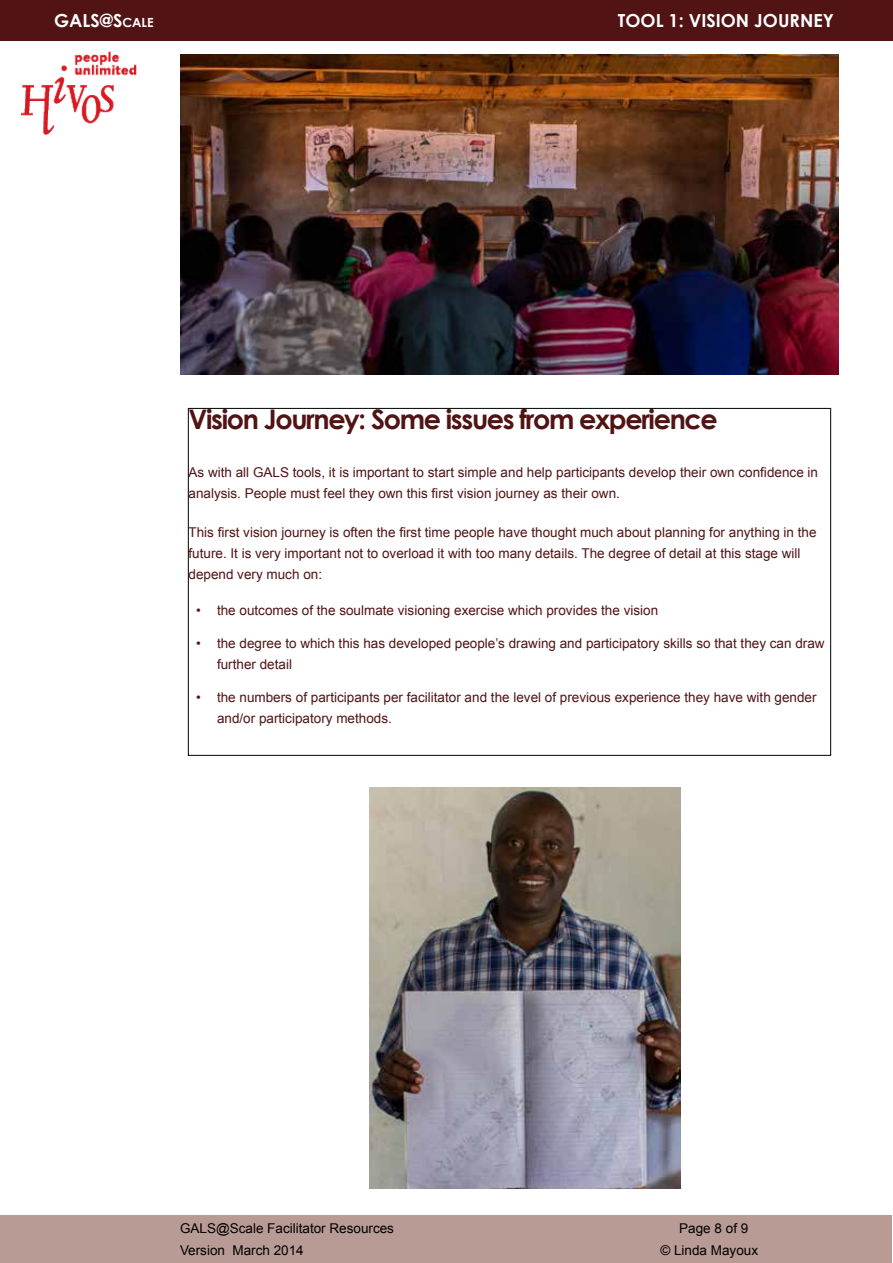
<style>
.page{position:relative;width:893px;height:1263px;background:#fff}
.page>*{position:absolute;margin:0;border:0;box-sizing:border-box;transform-origin:0 0}
.t1{font:700 27px "Century Gothic";letter-spacing:-.05em;color:#511314}
.t2{font:700 18px "Century Gothic";color:#fff}
.t3{font:13.5px/21px "Arial";color:#511314}
.t4{font:13.5px "Arial";color:#000}
.s1{font-size:12.6px}
</style>
<div class="page">
<img style="left:22px;top:52px;width:115px;height:82px">
<div style="left:0;top:1215px;width:891px;height:48px;background:#b99b95"></div>
<div style="left:0;top:0;width:893px;height:40px;background:#511314"></div>
<img style="left:180px;top:54px;width:659px;height:320px">
<img style="left:369px;top:787px;width:311px;height:401px">
<h2 class="t2" style="left:54px;top:7px;width:101px">GALS@S<span class="s1">CAL E</span></h2>
<h2 class="t2" style="left:618px;top:7px;width:217px">TOOL 1: VISION JOURNEY</h2>
<h1 class="t1" style="left:189px;top:399px;width:531px">Vision Journey: Some issues from experience</h1>
<p class="t3" style="left:189px;top:461px;width:631px">As with all GALS tools, it is important to start simple and help participants develop their own confidence in analysis. People must feel they own this first vision journey as their own.</p>
<p class="t3" style="left:189px;top:521px;width:630px">This first vision journey is often the first time people have thought much about planning for anything in the future. It is very important not to overload it with too many details. The degree of detail at this stage will depend very much on:</p>
<p class="t3" style="left:196px;top:599px;width:464px">• the outcomes of the soulmate visioning exercise which provides the vision</p>
<p class="t3" style="left:217px;top:632px;width:609px;text-indent:-21px">• the degree to which this has developed people’s drawing and participatory skills so that they can draw further detail</p>
<p class="t3" style="left:217px;top:686px;width:601px;text-indent:-21px">• the numbers of participants per facilitator and the level of previous experience they have with gender and/or participatory methods.</p>
<p class="t4" style="left:180px;top:1219px;width:216px">GALS@Scale Facilitator Resources</p>
<p class="t4" style="left:679px;top:1219px;width:71px">Page 8 of 9</p>
<p class="t4" style="left:180px;top:1240px;width:125px">Version March 2014</p>
<p class="t4" style="left:660px;top:1240px;width:99px">© Linda Mayoux</p>
</div>
